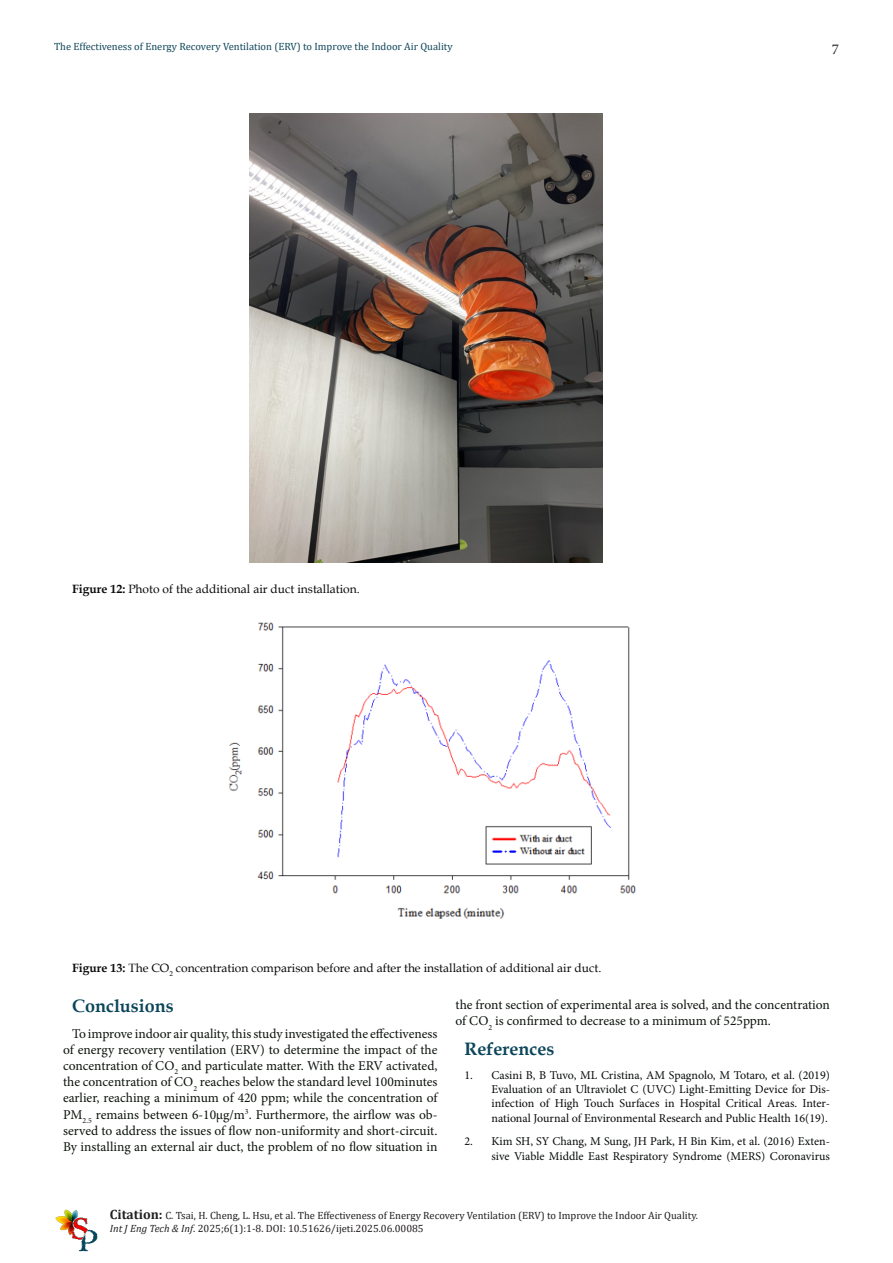
<style>
.page{position:relative;width:893px;height:1263px;background:#fff}
.page>*{position:absolute;margin:0;border:0;box-sizing:border-box;transform-origin:0 0}
.t1{font:700 18px "Book Antiqua";color:#0c465a}
.t2{font:15px "Minion Pro";color:#231f20}
.t3{font:13.5px/16.2px "Minion Pro";color:#0c130c;text-align:justify}
.t4{font:12px/14.4px "Minion Pro";color:#070b09;text-align:justify}
.t5{font:12px "Book Antiqua";color:#09090c}
.t6{font:10.5px/12.6px "Cambria";color:#231f20}
.t7{font:10.5px "Cambria";color:#11475a}
.s1{font-weight:700}
.s2{font-weight:700;font-size:13.5px}
.s3{font-style:italic}
</style>
<div class="page">
<img style="left:55px;top:1209px;width:43px;height:43px">
<img style="left:249px;top:114px;width:353px;height:449px">
<img style="left:228px;top:622px;width:408px;height:297px">
<p class="t7" style="left:54px;top:40px;width:400px">The Effectiveness of Energy Recovery Ventilation (ERV) to Improve the Indoor Air Quality</p>
<p class="t5" style="left:72px;top:581px;width:289px"><span class="s1">Figure 12:</span> Photo of the additional air duct installation.</p>
<p class="t2" style="left:832px;top:39px;width:9px">7</p>
<p class="t5" style="left:72px;top:959px;width:531px"><span class="s1">Figure 13:</span> The CO<sub>2</sub> concentration comparison before and after the installation of additional air duct.</p>
<p class="t1" style="left:72px;top:994px;width:103px">Conclusions</p>
<p class="t3" style="left:63px;top:1025px;width:376px;text-indent:9px">To improve indoor air quality, this study investigated the effectiveness of energy recovery ventilation (ERV) to determine the impact of the concentration of CO<sub>2</sub> and particulate matter. With the ERV activated, the concentration of CO<sub>2</sub> reaches below the standard level 100minutes earlier, reaching a minimum of 420 ppm; while the concentration of PM<sub>2.5</sub> remains between 6-10μg/m<sup>3</sup>. Furthermore, the airflow was ob&shy;served to address the issues of flow non-uniformity and short-circuit.<br>By installing an external air duct, the problem of no flow situation in</p>
<p class="t3" style="left:455px;top:997px;width:376px">the front section of experimental area is solved, and the concentration of CO<sub>2</sub> is confirmed to decrease to a minimum of 525ppm.</p>
<p class="t1" style="left:464px;top:1037px;width:91px">References</p>
<p class="t4" style="left:491px;top:1068px;width:340px;text-indent:-27px">1. Casini B, B Tuvo, ML Cristina, AM Spagnolo, M Totaro, et al. (2019)<br>Evaluation of an Ultraviolet C (UVC) Light-Emitting Device for Dis&shy;infection of High Touch Surfaces in Hospital Critical Areas. Inter&shy;national Journal of Environmental Research and Public Health 16(19).</p>
<p class="t4" style="left:464px;top:1134px;width:367px;text-align:right">2. Kim SH, SY Chang, M Sung, JH Park, H Bin Kim, et al. (2016) Exten&shy;sive Viable Middle East Respiratory Syndrome (MERS) Coronavirus</p>
<p class="t6" style="left:110px;top:1209px;width:590px"><span class="s2">Citation:</span> C. Tsai, H. Cheng, L. Hsu, et al. The Effectiveness of Energy Recovery Ventilation (ERV) to Improve the Indoor Air Quality.<br><span class="s3">Int J Eng Tech &amp; Inf</span>. 2025;6(1):1-8. DOI: 10.51626/ijeti.2025.06.00085</p>
</div>
